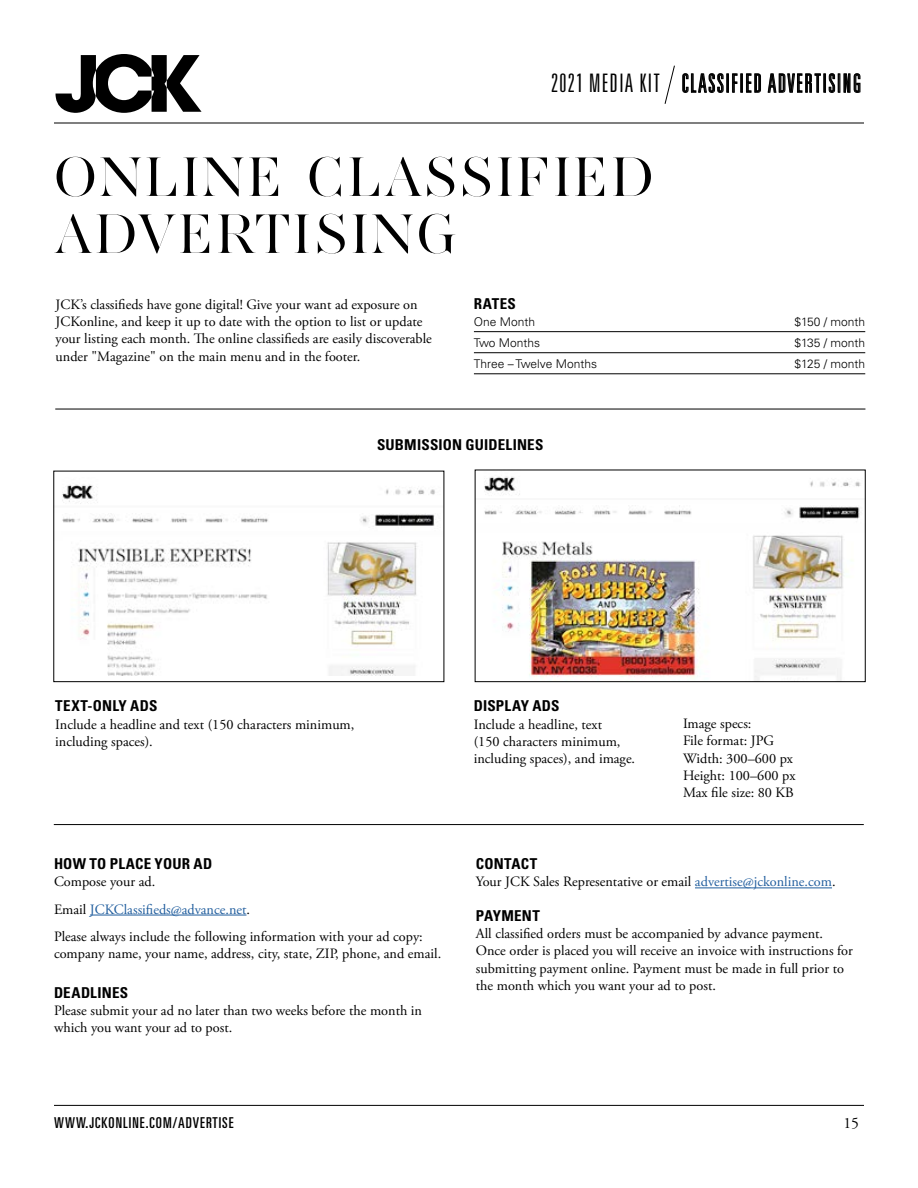
<style>
.page{position:relative;width:918px;height:1188px;background:#fff}
.page>*{position:absolute;margin:0;border:0;box-sizing:border-box;transform-origin:0 0}
.t1{font:57px/57px "AW Conqueror Pro Didot L";letter-spacing:.04em;color:#000}
.t2{font:300 ultra-condensed 25.5px "Univers LT Std";letter-spacing:.06em;color:#000}
.t3{font:15.75px "Adobe Garamond Pro";color:#000}
.t4{font:700 condensed 15px "Univers LT Std";letter-spacing:.015em;color:#000}
.t5{font:ultra-condensed 15px "Univers LT Std";letter-spacing:.07em;color:#000}
.t6{font:14.25px/17.2px "Adobe Garamond Pro";color:#000}
.t7{font:300 12px "Univers LT Std";color:#000}
.s1{color:#215e9e}
</style>
<div class="page">
<hr style="left:54px;top:1105px;width:810px;height:1px;background:#000">
<svg style="left:56px;top:54px;width:146px;height:59px"></svg>
<hr style="left:54px;top:123px;width:810px;height:1px;background:#000">
<svg style="left:664px;top:65px;width:11px;height:39px"></svg>
<hr style="left:474px;top:331px;width:391px;height:1px;background:#000">
<hr style="left:474px;top:352px;width:391px;height:1px;background:#000">
<hr style="left:474px;top:373px;width:391px;height:1px;background:#000">
<img style="left:484px;top:476px;width:377px;height:204px">
<div style="left:475px;top:470px;width:390px;height:212px;border:1px solid #000"></div>
<img style="left:62px;top:484px;width:374px;height:191px">
<div style="left:54px;top:471px;width:390px;height:211px;border:1px solid #000"></div>
<hr style="left:90px;top:915px;width:157px;height:1px;background:#215e9e">
<hr style="left:695px;top:888px;width:137px;height:1px;background:#215e9e">
<hr style="left:54px;top:824px;width:810px;height:1px;background:#000">
<hr style="left:55px;top:409px;width:810px;height:1px;background:#000">
<h2 class="t2" style="left:551px;top:70px;width:312px">2021 MEDIA KIT CLASSIFIED ADVERTISING</h2>
<h1 class="t1" style="left:54px;top:148px;width:602px">ONLINE CLASSIFIED<br>ADVERTISING</h1>
<p class="t6" style="left:56px;top:296px;width:378px">JCK’s classifieds have gone digital! Give your want ad exposure on JCKonline, and keep it up to date with the option to list or update your listing each month. The online classifieds are easily discoverable under "Magazine" on the main menu and in the footer.</p>
<p class="t4" style="left:474px;top:295px;width:44px">RATES</p>
<p class="t7" style="left:474px;top:314px;width:63px">One Month</p>
<p class="t7" style="left:794px;top:314px;width:72px">$150 / month</p>
<p class="t7" style="left:474px;top:335px;width:68px">Two Months</p>
<p class="t7" style="left:794px;top:335px;width:72px">$135 / month</p>
<p class="t7" style="left:474px;top:357px;width:125px">Three – Twelve Months</p>
<p class="t7" style="left:794px;top:357px;width:72px">$125 / month</p>
<p class="t4" style="left:377px;top:436px;width:168px">SUBMISSION GUIDELINES</p>
<p class="t4" style="left:55px;top:697px;width:104px">TEXT-ONLY ADS</p>
<p class="t6" style="left:55px;top:716px;width:301px">Include a headline and text (150 characters minimum, including spaces).</p>
<p class="t4" style="left:474px;top:697px;width:87px">DISPLAY ADS</p>
<p class="t6" style="left:474px;top:716px;width:163px">Include a headline, text<br>(150 characters minimum, including spaces), and image.</p>
<p class="t6" style="left:683px;top:715px;width:114px">Image specs:<br>File format: JPG<br>Width: 300–600 px<br>Height: 100–600 px<br>Max file size: 80 KB</p>
<p class="t4" style="left:54px;top:855px;width:160px">HOW TO PLACE YOUR AD</p>
<p class="t6" style="left:54px;top:869px;width:370px;line-height:27.2px">Compose your ad.<br>Email <span class="s1">JCKClassifieds@advance.net</span>.<br>Please always include the following information with your ad copy:</p>
<p class="t6" style="left:54px;top:945px;width:389px">company name, your name, address, city, state, ZIP, phone, and email.</p>
<p class="t4" style="left:54px;top:983px;width:76px">DEADLINES</p>
<p class="t6" style="left:54px;top:1003px;width:370px">Please submit your ad no later than two weeks before the month in which you want your ad to post.</p>
<p class="t4" style="left:476px;top:855px;width:63px">CONTACT</p>
<p class="t6" style="left:476px;top:874px;width:361px">Your JCK Sales Representative or email <span class="s1">advertise@jckonline.com</span>.</p>
<p class="t4" style="left:476px;top:906px;width:66px">PAYMENT</p>
<p class="t6" style="left:476px;top:926px;width:379px">All classified orders must be accompanied by advance payment.<br>Once order is placed you will receive an invoice with instructions for submitting payment online. Payment must be made in full prior to the month which you want your ad to post.</p>
<p class="t5" style="left:54px;top:1114px;width:181px">WWW.JCKONLINE.COM/ADVERTISE</p>
<p class="t3" style="left:843px;top:1114px;width:17px">15</p>
</div>
